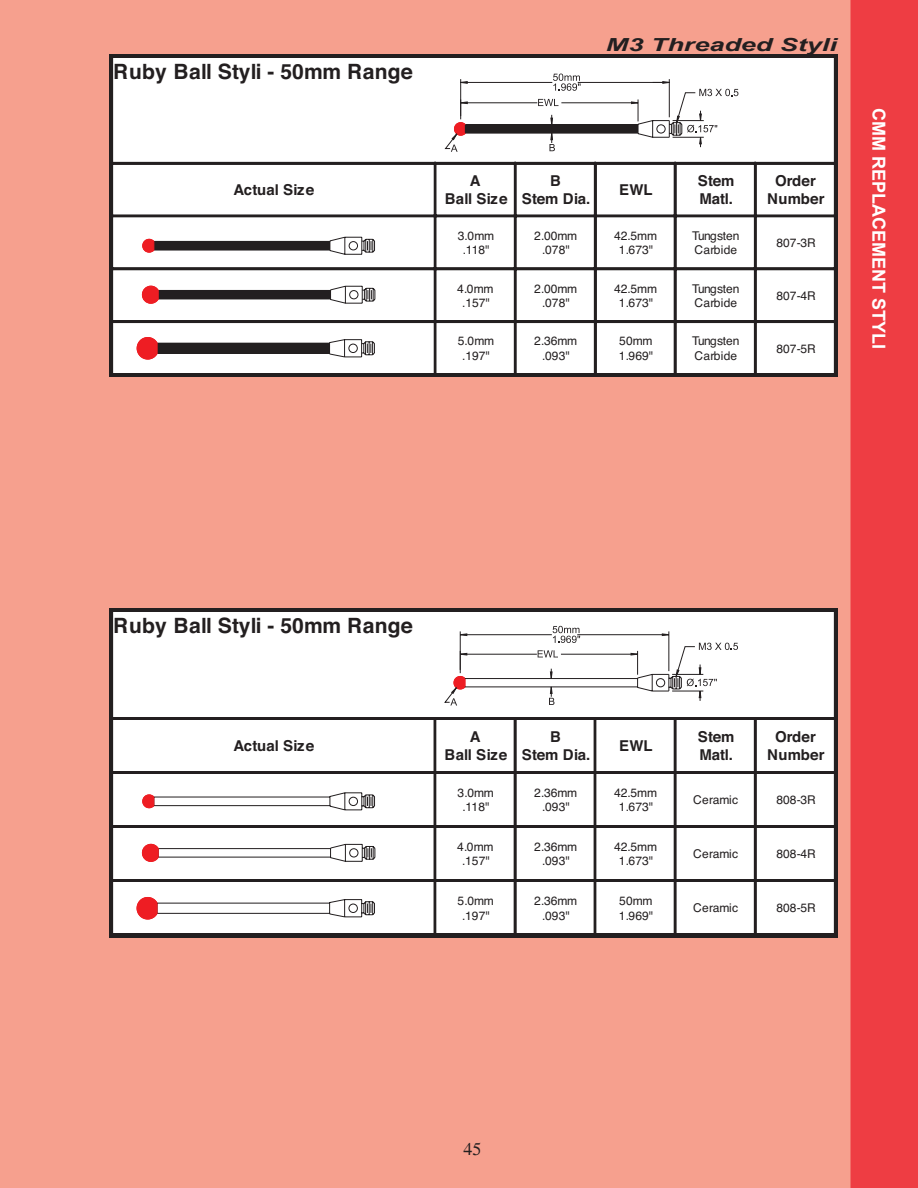
<style>
.page{position:relative;width:918px;height:1188px;background:#fff}
.page>*{position:absolute;margin:0;border:0;box-sizing:border-box;transform-origin:0 0}
.t1{font:700 21px "Helvetica";letter-spacing:.005em;color:#231f20}
.t2{font:700 18px "Arial";color:#fff}
.t3{font:italic 700 18px "Arial";color:#231f20;scale:1.5 1}
.t4{font:18px "Times";color:#231f20}
.t5{font:700 15px/18px "Helvetica";letter-spacing:.01em;color:#231f20;text-align:center}
.t6{font:12px/14.4px "Helvetica";letter-spacing:-.005em;color:#231f20;text-align:center}
</style>
<div class="page">
<div style="left:0;top:0;width:850px;height:1188px;background:#f6a08e"></div>
<div style="left:850px;top:0;width:68px;height:1188px;background:#ee3d43"></div>
<svg style="left:110px;top:609px;width:727px;height:328px"></svg>
<svg style="left:110px;top:54px;width:727px;height:323px"></svg>
<div style="left:465px;top:125px;width:173px;height:8px;background:#231f20"></div>
<svg style="left:553px;top:74px;width:28px;height:17px"></svg>
<hr style="left:460px;top:79px;width:1px;height:40px;background:#231f20">
<hr style="left:669px;top:79px;width:1px;height:38px;background:#231f20">
<hr style="left:461px;top:82px;width:91px;height:1px;background:#231f20">
<hr style="left:578px;top:82px;width:91px;height:1px;background:#231f20">
<svg style="left:460px;top:81px;width:8px;height:3px"></svg>
<svg style="left:551px;top:115px;width:2px;height:10px"></svg>
<svg style="left:549px;top:133px;width:6px;height:18px"></svg>
<svg style="left:445px;top:122px;width:21px;height:30px"></svg>
<svg style="left:538px;top:99px;width:20px;height:7px"></svg>
<hr style="left:461px;top:103px;width:76px;height:1px;background:#231f20">
<hr style="left:561px;top:103px;width:77px;height:1px;background:#231f20">
<svg style="left:460px;top:99px;width:8px;height:17px"></svg>
<svg style="left:631px;top:81px;width:107px;height:66px"></svg>
<svg style="left:142px;top:237px;width:233px;height:18px"></svg>
<svg style="left:142px;top:286px;width:233px;height:18px"></svg>
<svg style="left:137px;top:337px;width:238px;height:22px"></svg>
<svg style="left:553px;top:626px;width:27px;height:17px"></svg>
<hr style="left:460px;top:631px;width:1px;height:42px;background:#231f20">
<hr style="left:669px;top:631px;width:1px;height:40px;background:#231f20">
<hr style="left:460px;top:634px;width:92px;height:1px;background:#231f20">
<hr style="left:577px;top:634px;width:92px;height:1px;background:#231f20">
<svg style="left:550px;top:669px;width:2px;height:9px"></svg>
<svg style="left:549px;top:687px;width:5px;height:18px"></svg>
<svg style="left:444px;top:676px;width:22px;height:30px"></svg>
<div style="left:465px;top:678px;width:173px;height:9px;border:1px solid #231f20"></div>
<svg style="left:538px;top:650px;width:20px;height:7px"></svg>
<hr style="left:460px;top:654px;width:77px;height:1px;background:#231f20">
<hr style="left:561px;top:654px;width:77px;height:1px;background:#231f20">
<svg style="left:460px;top:651px;width:7px;height:19px"></svg>
<svg style="left:631px;top:643px;width:107px;height:58px"></svg>
<svg style="left:142px;top:792px;width:233px;height:18px"></svg>
<svg style="left:142px;top:844px;width:233px;height:18px"></svg>
<svg style="left:137px;top:897px;width:238px;height:22px"></svg>
<p class="t1" style="left:113px;top:52px;width:301px">Ruby Ball Styli - 50mm Range</p>
<h2 class="t3" style="left:606px;top:33px;width:156px">M3 Threaded Styli</h2>
<p class="t5" style="left:234px;top:180px;width:82px">Actual Size</p>
<p class="t5" style="left:445px;top:171px;width:64px">A<br>Ball Size</p>
<p class="t5" style="left:522px;top:171px;width:70px">B<br>Stem Dia.</p>
<p class="t5" style="left:619px;top:180px;width:35px">EWL</p>
<p class="t5" style="left:698px;top:171px;width:38px;text-align:left">Stem<br>Matl.</p>
<p class="t5" style="left:767px;top:171px;width:59px">Order<br>Number</p>
<p class="t6" style="left:458px;top:228px;width:38px">3.0mm .118"</p>
<p class="t6" style="left:534px;top:228px;width:44px">2.00mm .078"</p>
<p class="t6" style="left:614px;top:228px;width:45px">42.5mm<br>1.673"</p>
<p class="t6" style="left:692px;top:228px;width:49px;text-align:left">Tungsten<br>Carbide</p>
<p class="t6" style="left:776px;top:235px;width:41px">807-3R</p>
<p class="t6" style="left:457px;top:281px;width:38px">4.0mm .157"</p>
<p class="t6" style="left:534px;top:281px;width:44px">2.00mm .078"</p>
<p class="t6" style="left:614px;top:281px;width:45px">42.5mm<br>1.673"</p>
<p class="t6" style="left:692px;top:281px;width:49px;text-align:left">Tungsten<br>Carbide</p>
<p class="t6" style="left:776px;top:288px;width:41px">807-4R</p>
<p class="t6" style="left:458px;top:334px;width:38px">5.0mm .197"</p>
<p class="t6" style="left:534px;top:334px;width:44px">2.36mm .093"</p>
<p class="t6" style="left:619px;top:334px;width:36px;text-align:left">50mm<br>1.969"</p>
<p class="t6" style="left:692px;top:334px;width:49px;text-align:left">Tungsten<br>Carbide</p>
<p class="t6" style="left:776px;top:341px;width:41px">807-5R</p>
<h2 class="t2" style="left:891px;top:108px;width:243px;rotate:90deg">CMM REPLACEMENT STYLI</h2>
<p class="t1" style="left:113px;top:607px;width:301px">Ruby Ball Styli - 50mm Range</p>
<p class="t5" style="left:234px;top:736px;width:82px">Actual Size</p>
<p class="t5" style="left:444px;top:727px;width:64px">A<br>Ball Size</p>
<p class="t5" style="left:522px;top:727px;width:70px">B<br>Stem Dia.</p>
<p class="t5" style="left:619px;top:736px;width:35px">EWL</p>
<p class="t5" style="left:698px;top:727px;width:38px;text-align:left">Stem<br>Matl.</p>
<p class="t5" style="left:767px;top:727px;width:59px">Order<br>Number</p>
<p class="t6" style="left:458px;top:785px;width:38px">3.0mm .118"</p>
<p class="t6" style="left:534px;top:785px;width:44px">2.36mm .093"</p>
<p class="t6" style="left:614px;top:785px;width:45px">42.5mm<br>1.673"</p>
<p class="t6" style="left:693px;top:792px;width:47px">Ceramic</p>
<p class="t6" style="left:776px;top:792px;width:41px">808-3R</p>
<p class="t6" style="left:457px;top:839px;width:38px">4.0mm .157"</p>
<p class="t6" style="left:534px;top:839px;width:44px">2.36mm .093"</p>
<p class="t6" style="left:614px;top:839px;width:45px">42.5mm<br>1.673"</p>
<p class="t6" style="left:693px;top:846px;width:47px">Ceramic</p>
<p class="t6" style="left:776px;top:846px;width:41px">808-4R</p>
<p class="t6" style="left:458px;top:893px;width:38px">5.0mm .197"</p>
<p class="t6" style="left:534px;top:893px;width:44px">2.36mm .093"</p>
<p class="t6" style="left:619px;top:893px;width:36px;text-align:left">50mm<br>1.969"</p>
<p class="t6" style="left:693px;top:900px;width:47px">Ceramic</p>
<p class="t6" style="left:776px;top:900px;width:41px">808-5R</p>
<h2 class="t4" style="left:464px;top:1139px;width:19px">45</h2>
</div>
